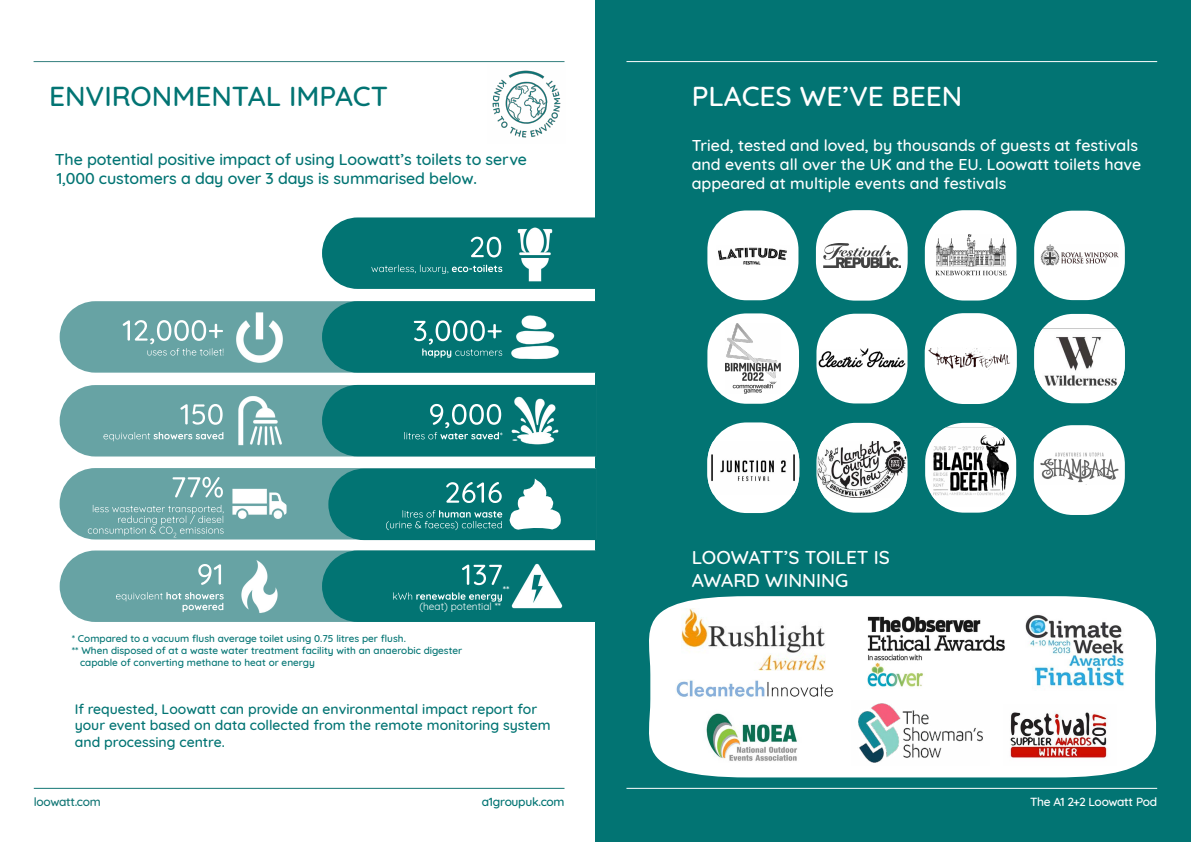
<style>
.page{position:relative;width:1191px;height:842px;background:#fff}
.page>*{position:absolute;margin:0;border:0;box-sizing:border-box;transform-origin:0 0}
.t1{font:500 28px "Quicksand";color:#027473}
.t2{font:500 28px "Quicksand";color:#fff}
.t3{font:500 19px/22.8px "Quicksand";color:#fff}
.t4{font:500 16px/19.2px "Quicksand";color:#fff}
.t5{font:500 16px/19.2px "Quicksand";letter-spacing:-.01em;color:#027473}
.t6{font:500 14px/16.8px "Quicksand";color:#027473}
.t7{font:500 12px "Quicksand";letter-spacing:-.03em;color:#fff}
.t8{font:500 12px "Quicksand";letter-spacing:-.025em;color:#027473}
.t9{font:500 12px "Quicksand";letter-spacing:-.025em;color:#127675}
.t10{font:10.2px "Quicksand";color:#fff}
.t11{font:500 10px "Quicksand";color:#027473}
.t12{font:500 10px "Quicksand";color:#fff}
</style>
<div class="page">
<div style="left:595px;top:0;width:596px;height:842px;background:#027473"></div>
<svg style="left:322px;top:217px;width:273px;height:72px;background:#167f7e"></svg>
<svg style="left:60px;top:301px;width:536px;height:72px;background:#439394"></svg>
<img style="left:502px;top:304px;width:66px;height:65px">
<img style="left:502px;top:221px;width:66px;height:65px">
<svg style="left:60px;top:385px;width:535px;height:71px;background:#419292"></svg>
<img style="left:502px;top:388px;width:66px;height:65px">
<img style="left:230px;top:391px;width:58px;height:59px">
<svg style="left:60px;top:468px;width:536px;height:72px;background:#499797"></svg>
<img style="left:230px;top:308px;width:58px;height:58px">
<svg style="left:60px;top:550px;width:536px;height:72px;background:#3e9191"></svg>
<img style="left:509px;top:559px;width:55px;height:55px">
<img style="left:230px;top:558px;width:58px;height:58px">
<img style="left:230px;top:475px;width:58px;height:58px">
<div style="left:707px;top:210px;width:91px;height:90px;background:#fff;border-radius:39px"></div>
<img style="left:718px;top:247px;width:69px;height:18px">
<div style="left:816px;top:314px;width:91px;height:89px;background:#fff;border-radius:39px"></div>
<img style="left:816px;top:348px;width:90px;height:21px">
<div style="left:924px;top:313px;width:92px;height:91px;background:#fff;border-radius:39px"></div>
<img style="left:929px;top:347px;width:81px;height:23px">
<div style="left:707px;top:422px;width:92px;height:91px;background:#fff;border-radius:39px"></div>
<img style="left:707px;top:441px;width:92px;height:53px">
<div style="left:925px;top:210px;width:91px;height:91px;background:#fff;border-radius:39px"></div>
<img style="left:935px;top:234px;width:71px;height:42px">
<div style="left:1034px;top:314px;width:90px;height:89px;background:#fff;border-radius:39px"></div>
<img style="left:1034px;top:328px;width:90px;height:61px">
<div style="left:816px;top:210px;width:91px;height:91px;background:#fff;border-radius:39px"></div>
<img style="left:823px;top:243px;width:77px;height:24px">
<div style="left:816px;top:423px;width:91px;height:90px;background:#fff;border-radius:39px"></div>
<img style="left:817px;top:441px;width:89px;height:57px">
<div style="left:1033px;top:425px;width:91px;height:90px;background:#fff;border-radius:39px"></div>
<img style="left:1040px;top:452px;width:79px;height:33px">
<div style="left:1034px;top:211px;width:90px;height:89px;background:#fff;border-radius:39px"></div>
<img style="left:1040px;top:244px;width:78px;height:22px">
<div style="left:925px;top:423px;width:91px;height:90px;background:#fff;border-radius:39px"></div>
<img style="left:931px;top:427px;width:79px;height:79px">
<div style="left:707px;top:313px;width:92px;height:91px;background:#fff;border-radius:39px"></div>
<img style="left:726px;top:324px;width:54px;height:69px">
<svg style="left:649px;top:596px;width:508px;height:182px;background:#e8f2f2"></svg>
<img style="left:859px;top:605px;width:147px;height:83px">
<img style="left:1019px;top:611px;width:106px;height:79px">
<img style="left:697px;top:708px;width:118px;height:60px">
<img style="left:851px;top:700px;width:138px;height:65px">
<img style="left:1004px;top:704px;width:112px;height:61px">
<img style="left:676px;top:680px;width:159px;height:19px">
<img style="left:682px;top:609px;width:144px;height:61px">
<img style="left:492px;top:70px;width:69px;height:68px">
<hr style="left:626px;top:61px;width:531px;height:1px;background:#fff">
<hr style="left:626px;top:788px;width:531px;height:1px;background:#fff">
<hr style="left:34px;top:61px;width:530px;height:1px;background:#337f7e">
<hr style="left:34px;top:788px;width:530px;height:1px;background:#127675">
<h1 class="t1" style="left:49px;top:74px;width:340px">ENVIRONMENTAL IMPACT</h1>
<h3 class="t5" style="left:55px;top:148px;width:474px">The potential positive impact of using Loowatt’s toilets to serve<br>1,000 customers a day over 3 days is summarised below.</h3>
<h1 class="t2" style="left:691px;top:74px;width:272px">PLACES WE’VE BEEN</h1>
<h3 class="t4" style="left:691px;top:134px;width:451px">Tried, tested and loved, by thousands of guests at festivals and events all over the UK and the EU. Loowatt toilets have appeared at multiple events and festivals</h3>
<p class="t12" style="left:503px;top:581px;width:8px">**</p>
<p class="t10" style="left:419px;top:599px;width:83px">(heat) potential **</p>
<p class="t11" style="left:72px;top:630px;width:336px">* Compared to a vacuum flush average toilet using 0.75 litres per flush.</p>
<p class="t11" style="left:72px;top:642px;width:392px">** When disposed of at a waste water treatment facility with an anaerobic digester</p>
<p class="t11" style="left:80px;top:654px;width:236px">capable of converting methane to heat or energy</p>
<h3 class="t6" style="left:75px;top:699px;width:477px">If requested, Loowatt can provide an environmental impact report for your event based on data collected from the remote monitoring system and processing centre.</h3>
<h2 class="t3" style="left:691px;top:544px;width:200px">LOOWATT’S TOILET IS<br>AWARD WINNING</h2>
<p class="t9" style="left:34px;top:792px;width:68px">loowatt.com</p>
<p class="t8" style="left:482px;top:792px;width:84px">a1groupuk.com</p>
<p class="t7" style="left:1030px;top:792px;width:129px">The A1 2+2 Loowatt Pod</p>
</div>
